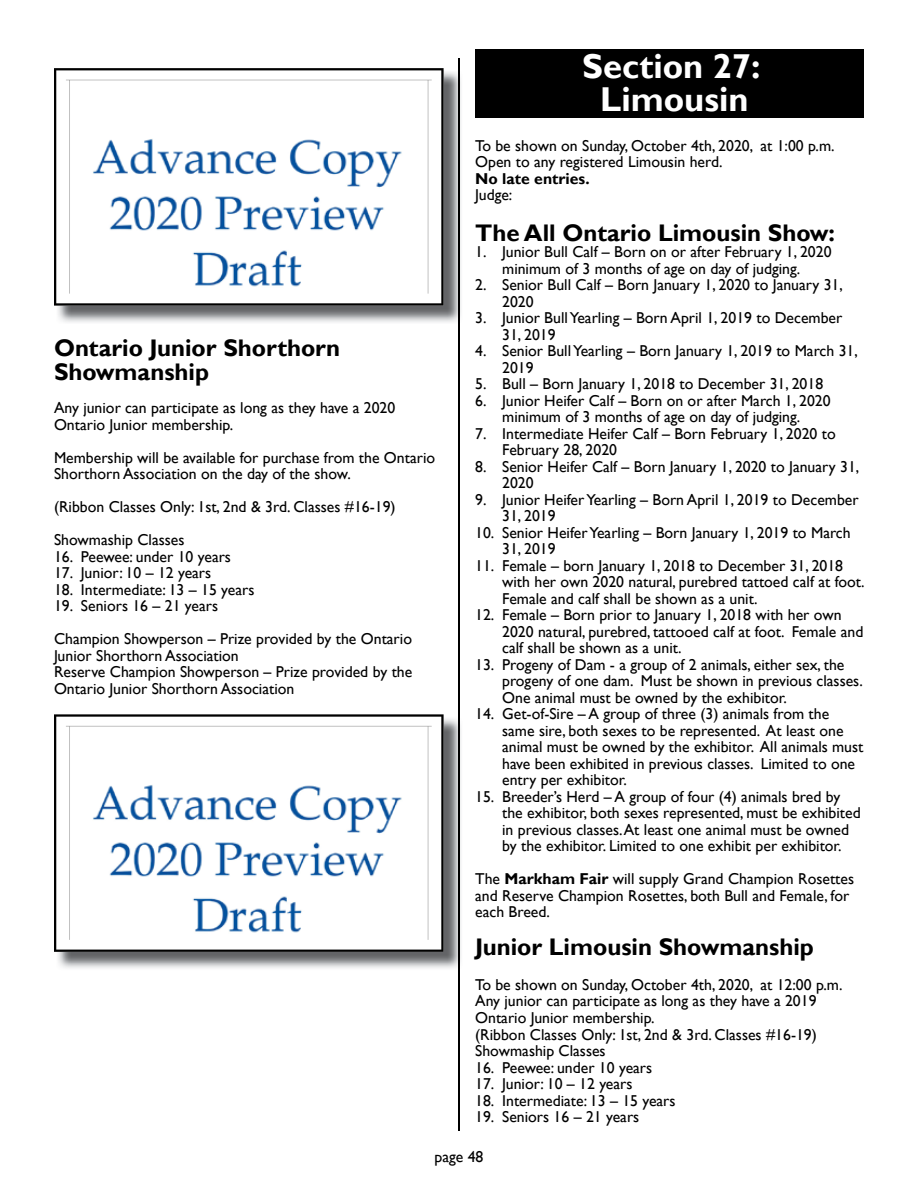
<style>
.page{position:relative;width:918px;height:1188px;background:#fff}
.page>*{position:absolute;margin:0;border:0;box-sizing:border-box;transform-origin:0 0}
.t1{font:700 34.5px/33px "Gill Sans";color:#fff;text-align:center}
.t2{font:700 24px/24px "Gill Sans";color:#000}
.t3{font:15.75px/16.5px "Gill Sans";color:#000}
.t4{font:700 15.75px "Gill Sans";color:#000}
.s1{font-weight:700}
</style>
<div class="page">
<hr style="left:458px;top:58px;width:2px;height:1072px;background:#000">
<img style="left:58px;top:72px;width:403px;height:250px">
<img style="left:458px;top:72px;width:2px;height:250px">
<svg style="left:54px;top:68px;width:390px;height:238px"></svg>
<svg style="left:66px;top:80px;width:366px;height:214px"></svg>
<img style="left:58px;top:719px;width:403px;height:249px">
<img style="left:458px;top:719px;width:2px;height:249px">
<svg style="left:54px;top:714px;width:390px;height:238px"></svg>
<svg style="left:66px;top:726px;width:366px;height:214px"></svg>
<div style="left:475px;top:49px;width:389px;height:69px;background:#000"></div>
<h2 class="t2" style="left:54px;top:337px;width:288px">Ontario Junior Shorthorn<br>Showmanship</h2>
<p class="t3" style="left:54px;top:400px;width:343px">Any junior can participate as long as they have a 2020<br>Ontario Junior membership.</p>
<p class="t3" style="left:54px;top:450px;width:383px">Membership will be available for purchase from the Ontario<br>Shorthorn Association on the day of the show.</p>
<p class="t3" style="left:54px;top:491px;width:343px;line-height:33px">(Ribbon Classes Only: 1st, 2nd &amp; 3rd. Classes #16-19)<br>Showmaship Classes</p>
<p class="t3" style="left:54px;top:549px;width:179px">16. Peewee: under 10 years</p>
<p class="t3" style="left:54px;top:565px;width:159px">17. Junior: 10 – 12 years</p>
<p class="t3" style="left:54px;top:582px;width:202px">18. Intermediate: 13 – 15 years</p>
<p class="t3" style="left:54px;top:590px;width:360px;line-height:33px">19. Seniors 16 – 21 years<br>Champion Showperson – Prize provided by the Ontario</p>
<p class="t3" style="left:54px;top:648px;width:360px">Junior Shorthorn Association<br>Reserve Champion Showperson – Prize provided by the<br>Ontario Junior Shorthorn Association</p>
<h1 class="t1" style="left:582px;top:51px;width:180px">Section 27:<br>Limousin</h1>
<p class="t3" style="left:475px;top:137px;width:361px">To be shown on Sunday, October 4th, 2020, at 1:00 p.m.<br>Open to any registered Limousin herd.</p>
<p class="t4" style="left:475px;top:169px;width:116px">No late entries.</p>
<p class="t3" style="left:475px;top:187px;width:39px">Judge:</p>
<h2 class="t2" style="left:475px;top:221px;width:361px">The All Ontario Limousin Show:</h2>
<p class="t3" style="left:475px;top:244px;width:358px;text-align:center">1. Junior Bull Calf – Born on or after February 1, 2020 minimum of 3 months of age on day of judging.</p>
<p class="t3" style="left:502px;top:277px;width:342px;text-indent:-27px">2. Senior Bull Calf – Born January 1, 2020 to January 31,<br>2020</p>
<p class="t3" style="left:502px;top:310px;width:342px;text-indent:-27px">3. Junior Bull Yearling – Born April 1, 2019 to December<br>31, 2019</p>
<p class="t3" style="left:502px;top:343px;width:357px;text-indent:-27px">4. Senior Bull Yearling – Born January 1, 2019 to March 31,<br>2019</p>
<p class="t3" style="left:475px;top:376px;width:350px">5. Bull – Born January 1, 2018 to December 31, 2018</p>
<p class="t3" style="left:475px;top:392px;width:357px;text-align:center">6. Junior Heifer Calf – Born on or after March 1, 2020 minimum of 3 months of age on day of judging.</p>
<p class="t3" style="left:502px;top:425px;width:335px;text-indent:-27px">7. Intermediate Heifer Calf – Born February 1, 2020 to<br>February 28, 2020</p>
<p class="t3" style="left:502px;top:458px;width:359px;text-indent:-27px">8. Senior Heifer Calf – Born January 1, 2020 to January 31,<br>2020</p>
<p class="t3" style="left:502px;top:491px;width:358px;text-indent:-27px">9. Junior Heifer Yearling – Born April 1, 2019 to December<br>31, 2019</p>
<p class="t3" style="left:502px;top:524px;width:350px;text-indent:-27px">10. Senior Heifer Yearling – Born January 1, 2019 to March<br>31, 2019</p>
<p class="t3" style="left:502px;top:557px;width:364px;text-indent:-27px">11. Female – born January 1, 2018 to December 31, 2018 with her own 2020 natural, purebred tattoed calf at foot.<br>Female and calf shall be shown as a unit.</p>
<p class="t3" style="left:502px;top:607px;width:363px;text-indent:-27px">12. Female – Born prior to January 1, 2018 with her own<br>2020 natural, purebred, tattooed calf at foot. Female and calf shall be shown as a unit.</p>
<p class="t3" style="left:502px;top:656px;width:362px;text-indent:-27px">13. Progeny of Dam - a group of 2 animals, either sex, the progeny of one dam. Must be shown in previous classes.<br>One animal must be owned by the exhibitor.</p>
<p class="t3" style="left:502px;top:706px;width:363px;text-indent:-27px">14. Get-of-Sire – A group of three (3) animals from the same sire, both sexes to be represented. At least one animal must be owned by the exhibitor. All animals must have been exhibited in previous classes. Limited to one entry per exhibitor.</p>
<p class="t3" style="left:502px;top:789px;width:360px;text-indent:-27px">15. Breeder’s Herd – A group of four (4) animals bred by the exhibitor, both sexes represented, must be exhibited in previous classes. At least one animal must be owned by the exhibitor. Limited to one exhibit per exhibitor.</p>
<p class="t3" style="left:475px;top:871px;width:380px">The <span class="s1">Markham Fair</span> will supply Grand Champion Rosettes and Reserve Champion Rosettes, both Bull and Female, for each Breed.</p>
<h2 class="t2" style="left:475px;top:935px;width:340px">Junior Limousin Showmanship</h2>
<p class="t3" style="left:475px;top:977px;width:369px">To be shown on Sunday, October 4th, 2020, at 12:00 p.m.<br>Any junior can participate as long as they have a 2019<br>Ontario Junior membership.<br>(Ribbon Classes Only: 1st, 2nd &amp; 3rd. Classes #16-19)<br>Showmaship Classes</p>
<p class="t3" style="left:475px;top:1059px;width:179px">16. Peewee: under 10 years</p>
<p class="t3" style="left:475px;top:1076px;width:159px">17. Junior: 10 – 12 years</p>
<p class="t3" style="left:475px;top:1092px;width:202px">18. Intermediate: 13 – 15 years</p>
<p class="t3" style="left:475px;top:1109px;width:166px">19. Seniors 16 – 21 years</p>
<p class="t3" style="left:435px;top:1149px;width:50px">page 48</p>
</div>
